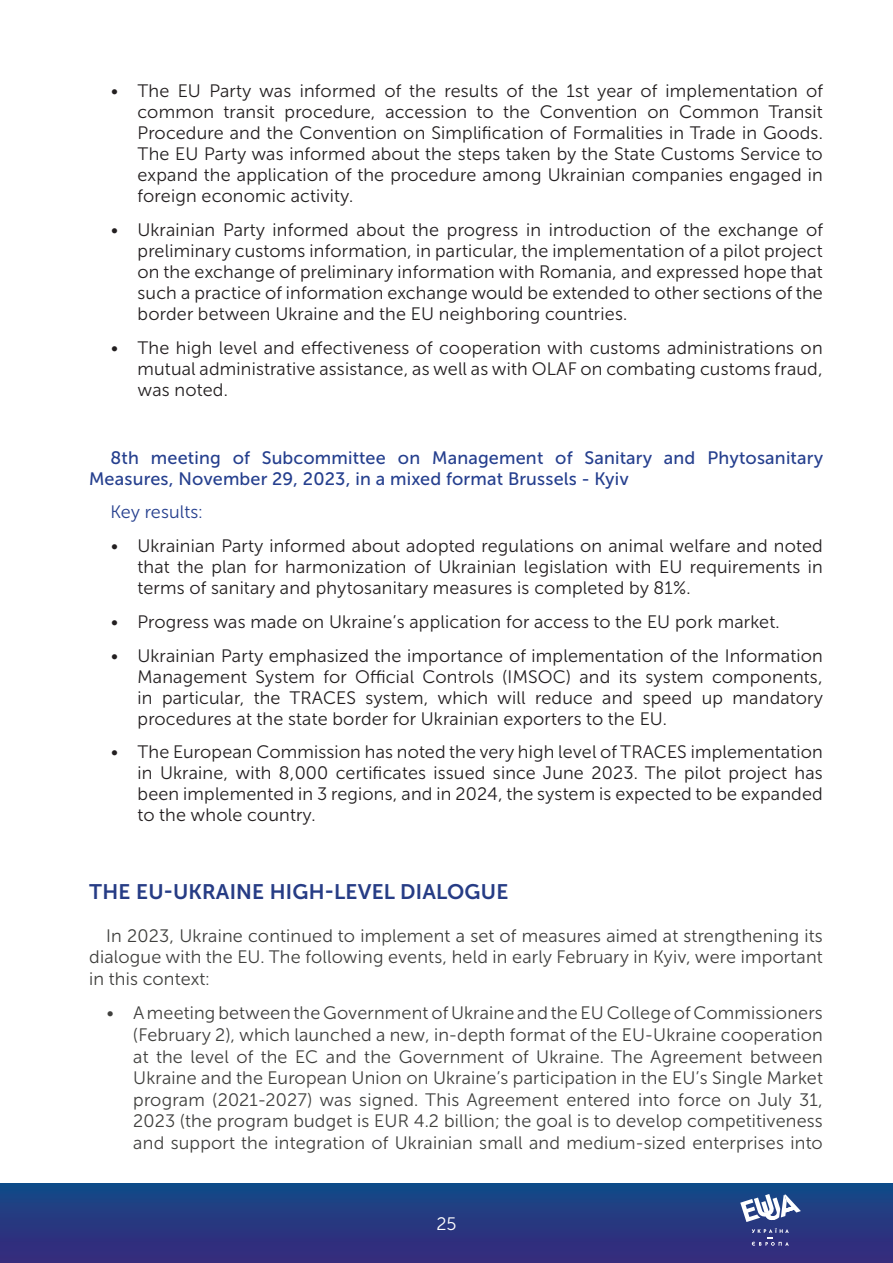
<style>
.page{position:relative;width:893px;height:1263px;background:#fff}
.page>*{position:absolute;margin:0;border:0;box-sizing:border-box;transform-origin:0 0}
.t1{font:21px "Museo Sans Cyrl 700";letter-spacing:.01em;color:#263c85}
.t2{font:18px/21px "Museo Sans Cyrl 300";letter-spacing:.01em;color:#231f20;text-align:justify}
.t3{font:18px/21.6px "Museo Sans Cyrl 300";letter-spacing:.01em;color:#40403e;text-align:justify}
.t4{font:18px/21px "Museo Sans Cyrl 500";letter-spacing:.01em;color:#253f8e}
.t5{font:18px "Museo Sans Cyrl 300";letter-spacing:.01em;color:#253f8e}
.t6{font:18px "Museo Sans Cyrl 300";color:#fff}
</style>
<div class="page">
<div style="left:0;top:1183px;width:893px;height:80px;background:linear-gradient(to bottom,#124987,#39297b)"></div>
<svg style="left:752px;top:1228px;width:37px;height:18px"></svg>
<svg style="left:740px;top:1194px;width:61px;height:28px"></svg>
<p class="t2" style="left:138px;top:81px;width:687px;text-indent:-27px">• The EU Party was informed of the results of the 1st year of implementation of common transit procedure, accession to the Convention on Common Transit Procedure and the Convention on Simplification of Formalities in Trade in Goods.<br>The EU Party was informed about the steps taken by the State Customs Service to expand the application of the procedure among Ukrainian companies engaged in foreign economic activity.</p>
<p class="t2" style="left:138px;top:220px;width:687px;text-indent:-27px">• Ukrainian Party informed about the progress in introduction of the exchange of preliminary customs information, in particular, the implementation of a pilot project on the exchange of preliminary information with Romania, and expressed hope that such a practice of information exchange would be extended to other sections of the border between Ukraine and the EU neighboring countries.</p>
<p class="t2" style="left:138px;top:337px;width:687px;text-indent:-27px">• The high level and effectiveness of cooperation with customs administrations on mutual administrative assistance, as well as with OLAF on combating customs fraud, was noted.</p>
<p class="t4" style="left:89px;top:447px;width:735px;text-indent:21px">8th meeting of Subcommittee on Management of Sanitary and Phytosanitary<br>Measures, November 29, 2023, in a mixed format Brussels - Kyiv</p>
<p class="t5" style="left:111px;top:502px;width:94px">Key results:</p>
<p class="t2" style="left:138px;top:535px;width:687px;text-indent:-27px">• Ukrainian Party informed about adopted regulations on animal welfare and noted that the plan for harmonization of Ukrainian legislation with EU requirements in terms of sanitary and phytosanitary measures is completed by 81%.</p>
<p class="t2" style="left:111px;top:611px;width:670px">• Progress was made on Ukraine’s application for access to the EU pork market.</p>
<p class="t2" style="left:138px;top:645px;width:687px;text-indent:-27px">• Ukrainian Party emphasized the importance of implementation of the Information Management System for Official Controls (IMSOC) and its system components, in particular, the TRACES system, which will reduce and speed up mandatory procedures at the state border for Ukrainian exporters to the EU.</p>
<p class="t2" style="left:138px;top:742px;width:687px;text-indent:-27px">• The European Commission has noted the very high level of TRACES implementation in Ukraine, with 8,000 certificates issued since June 2023. The pilot project has been implemented in 3 regions, and in 2024, the system is expected to be expanded to the whole country.</p>
<p class="t1" style="left:89px;top:880px;width:421px">THE EU-UKRAINE HIGH-LEVEL DIALOGUE</p>
<p class="t3" style="left:89px;top:925px;width:735px;text-indent:17px">In 2023, Ukraine continued to implement a set of measures aimed at strengthening its dialogue with the EU. The following events, held in early February in Kyiv, were important in this context:</p>
<p class="t3" style="left:133px;top:1002px;width:691px;text-indent:-27px">• A meeting between the Government of Ukraine and the EU College of Commissioners (February 2), which launched a new, in-depth format of the EU-Ukraine cooperation at the level of the EC and the Government of Ukraine. The Agreement between Ukraine and the European Union on Ukraine’s participation in the EU’s Single Market program (2021-2027) was signed. This Agreement entered into force on July 31, 2023 (the program budget is EUR 4.2 billion; the goal is to develop competitiveness and support the integration of Ukrainian small and medium-sized enterprises into</p>
<p class="t6" style="left:436px;top:1214px;width:22px">25</p>
</div>
